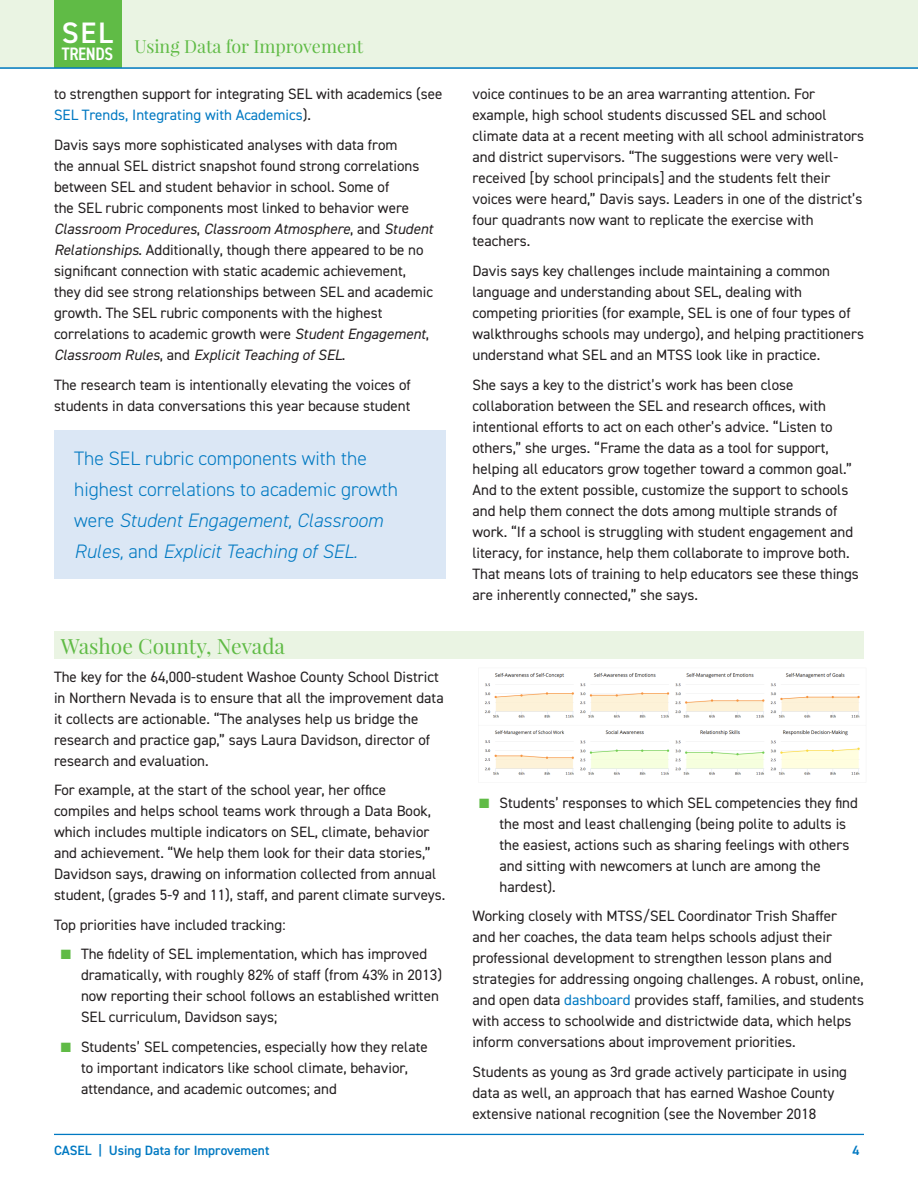
<style>
.page{position:relative;width:918px;height:1188px;background:#fff}
.page>*{position:absolute;margin:0;border:0;box-sizing:border-box;transform-origin:0 0}
.t1{font:600 29.7px "DIN2014";color:#fff}
.a_head{font:21px "Playfair Display";color:#60bb46}
.t2{font:300 19.5px/31px "DIN2014";color:#0079c2}
.t3{font:18px "Playfair Display";color:#60bb46}
.t4{font:600 condensed 18px "DIN2014";letter-spacing:-.02em;color:#fff}
.body{font:15px/21px "DIN2014";color:#231f20}
.t5{font:600 13.5px "DIN2014";color:#0079c2}
.s1{color:#0079c2}
.s2{font-style:italic}
.s3{color:#60bb46}
</style>
<div class="page">
<div style="left:0;top:0;width:918px;height:68px;background:#eaf4e3"></div>
<div style="left:54px;top:0;width:67px;height:68px;background:#60bb46"></div>
<hr style="left:54px;top:1134px;width:810px;height:1px;background:#0079c2">
<hr style="left:0;top:67px;width:918px;height:2px;background:#0079c2">
<div style="left:54px;top:631px;width:810px;height:28px;background:#eaf4e3"></div>
<img style="left:478px;top:673px;width:382px;height:102px">
<div style="left:54px;top:430px;width:392px;height:148px;background:#dbe7f5"></div>
<h1 class="t1" style="left:62px;top:14px;width:53px">SEL</h1>
<p class="t4" style="left:62px;top:42px;width:53px">TRENDS</p>
<p class="t3" style="left:135px;top:35px;width:230px">Using Data for Improvement</p>
<p class="body" style="left:54px;top:83px;width:390px">to strengthen support for integrating SEL with academics (see<br><span class="s1">SEL Trends, Integrating with Academics</span>).</p>
<p class="body" style="left:54px;top:134px;width:381px">Davis says more sophisticated analyses with data from<br>the annual SEL district snapshot found strong correlations between SEL and student behavior in school. Some of<br>the SEL rubric components most linked to behavior were <span class="s2">Classroom Procedures</span>, <span class="s2">Classroom Atmosphere</span>, and <span class="s2">Student Relationships</span>. Additionally, though there appeared to be no significant connection with static academic achievement, they did see strong relationships between SEL and academic growth. The SEL rubric components with the highest correlations to academic growth were <span class="s2">Student Engagement</span>, <span class="s2">Classroom Rules</span>, and <span class="s2">Explicit Teaching of SEL</span>.</p>
<p class="body" style="left:54px;top:374px;width:358px">The research team is intentionally elevating the voices of students in data conversations this year because student</p>
<p class="t2" style="left:74px;top:443px;width:325px">The SEL rubric components with the highest correlations to academic growth were <span class="s2">Student Engagement, Classroom Rules,</span> and <span class="s2">Explicit Teaching of SEL.</span></p>
<p class="a_head" style="left:61px;top:633px;width:226px">Washoe County, Nevada</p>
<p class="body" style="left:54px;top:666px;width:391px">The key for the 64,000-student Washoe County School District in Northern Nevada is to ensure that all the improvement data it collects are actionable. “The analyses help us bridge the research and practice gap,” says Laura Davidson, director of research and evaluation.</p>
<p class="body" style="left:54px;top:779px;width:393px">For example, at the start of the school year, her office compiles and helps school teams work through a Data Book, which includes multiple indicators on SEL, climate, behavior and achievement. “We help them look for their data stories,” Davidson says, drawing on information collected from annual student, (grades 5-9 and 11), staff, and parent climate surveys.</p>
<p class="body" style="left:54px;top:914px;width:233px">Top priorities have included tracking:</p>
<p class="body" style="left:81px;top:944px;width:363px;text-indent:-20px"><span class="s3">■</span> The fidelity of SEL implementation, which has improved dramatically, with roughly 82% of staff (from 43% in 2013) now reporting their school follows an established written SEL curriculum, Davidson says;</p>
<p class="body" style="left:81px;top:1036px;width:348px;text-indent:-20px"><span class="s3">■</span> Students’ SEL competencies, especially how they relate to important indicators like school climate, behavior, attendance, and academic outcomes; and</p>
<p class="body" style="left:472px;top:83px;width:393px">voice continues to be an area warranting attention. For example, high school students discussed SEL and school climate data at a recent meeting with all school administrators and district supervisors. “The suggestions were very well&shy;received [by school principals] and the students felt their voices were heard,” Davis says. Leaders in one of the district’s four quadrants now want to replicate the exercise with teachers.</p>
<p class="body" style="left:472px;top:260px;width:393px">Davis says key challenges include maintaining a common language and understanding about SEL, dealing with competing priorities (for example, SEL is one of four types of walkthroughs schools may undergo), and helping practitioners understand what SEL and an MTSS look like in practice.</p>
<p class="body" style="left:472px;top:374px;width:388px">She says a key to the district’s work has been close collaboration between the SEL and research offices, with intentional efforts to act on each other’s advice. “Listen to others,” she urges. “Frame the data as a tool for support, helping all educators grow together toward a common goal.” And to the extent possible, customize the support to schools and help them connect the dots among multiple strands of work. “If a school is struggling with student engagement and literacy, for instance, help them collaborate to improve both.<br>That means lots of training to help educators see these things are inherently connected,” she says.</p>
<p class="body" style="left:500px;top:792px;width:360px;text-indent:-20px"><span class="s3">■</span> Students’ responses to which SEL competencies they find the most and least challenging (being polite to adults is the easiest, actions such as sharing feelings with others and sitting with newcomers at lunch are among the hardest).</p>
<p class="body" style="left:472px;top:905px;width:393px">Working closely with MTSS/SEL Coordinator Trish Shaffer<br>and her coaches, the data team helps schools adjust their professional development to strengthen lesson plans and strategies for addressing ongoing challenges. A robust, online, and open data <span class="s1">dashboard</span> provides staff, families, and students with access to schoolwide and districtwide data, which helps inform conversations about improvement priorities.</p>
<p class="body" style="left:472px;top:1061px;width:376px">Students as young as 3rd grade actively participate in using data as well, an approach that has earned Washoe County extensive national recognition (see the November 2018</p>
<p class="t5" style="left:54px;top:1142px;width:217px">CASEL | Using Data for Improvement</p>
<p class="t5" style="left:852px;top:1142px;width:9px">4</p>
</div>
